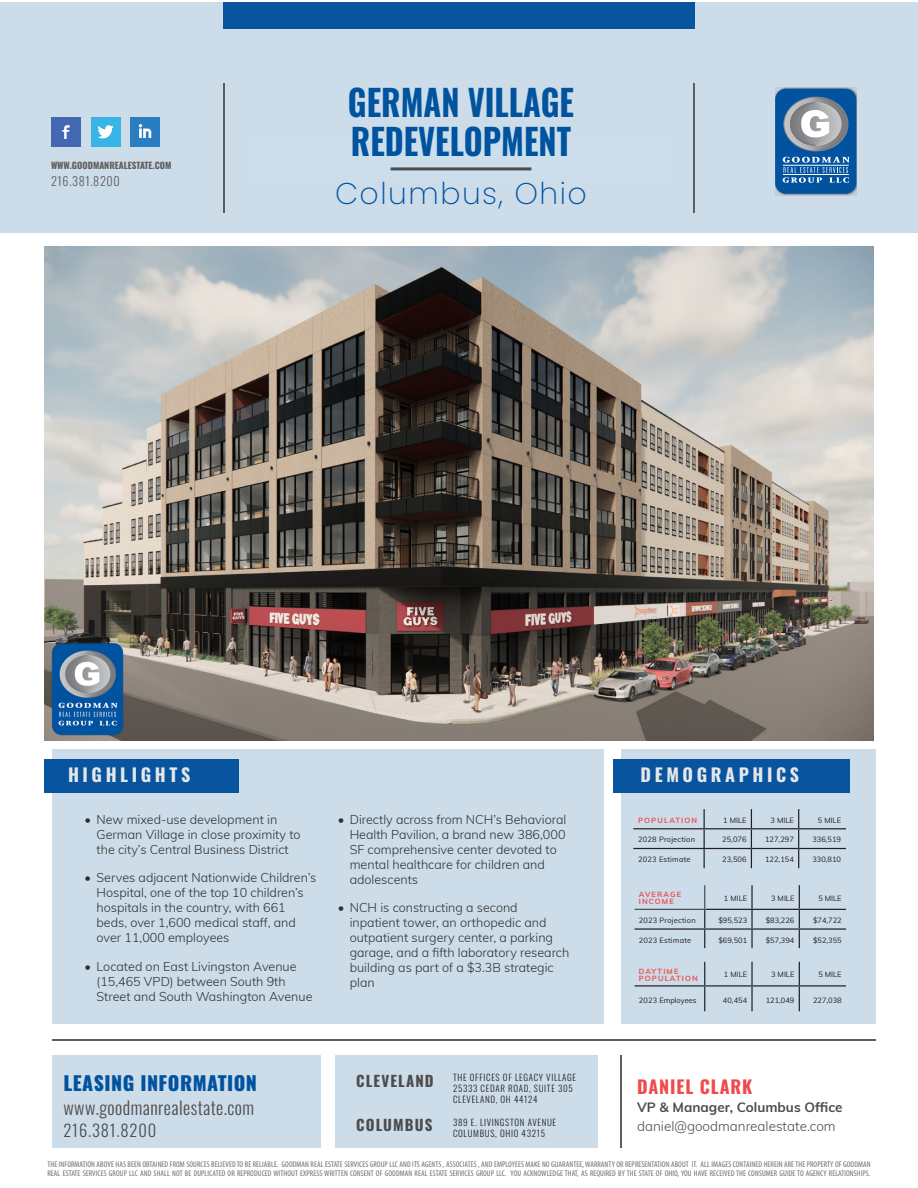
<style>
.page{position:relative;width:918px;height:1188px;background:#fff}
.page>*{position:absolute;margin:0;border:0;box-sizing:border-box;transform-origin:0 0}
.t1{font:700 36px/39px "Oswald";color:#00539f;scale:.9 1}
.t2{font:200 30px "Poppins";letter-spacing:.05em;color:#00539f}
.t3{font:800 19.5px "Oswald";letter-spacing:.025em;color:#0153a0}
.t4{font:300 18px "Oswald";letter-spacing:.025em;color:#4c4c4c}
.t5{font:700 18px "Oswald";letter-spacing:.2em;color:#e6e7e9}
.t6{font:700 18px "Oswald";letter-spacing:.05em;color:#f04b4c}
.t7{font:300 16.5px "Oswald";letter-spacing:.05em;color:#4c4c4c}
.t8{font:700 15px "Oswald";letter-spacing:.075em;color:#4c4c4c}
.t9{font:300 13.5px "Muli";color:#4a4b4c}
.t10{font:700 13.5px "Muli";color:#4a4b4c}
.t11{font:300 12.6px/15px "Muli";color:#2e2f2e}
.t12{font:300 12.15px "Oswald";letter-spacing:.05em;color:#5d5d5d}
.t13{font:300 9px/10.8px "Oswald";letter-spacing:.075em;color:#231f20}
.t14{font:700 9px "Oswald";color:#5d5d5d}
.t15{font:condensed 8.25px/9px "Myriad Pro";letter-spacing:.01em;color:#6c6d70}
.t16{font:7.5px "Muli";color:#231f20}
.t17{font:7.5px "Muli";letter-spacing:.025em;color:#231f20}
.t18{font:700 7.5px/7.5px "Muli";letter-spacing:.15em;color:#f04b4c}
</style>
<div class="page">
<div style="left:52px;top:749px;width:552px;height:275px;background:#ccdce9"></div>
<div style="left:52px;top:1055px;width:269px;height:93px;background:#ccdce9"></div>
<hr style="left:620px;top:1055px;width:2px;height:93px;background:#5d5d5d">
<hr style="left:52px;top:1039px;width:823px;height:2px;background:#5d5d5d">
<div style="left:621px;top:749px;width:254px;height:275px;background:#ccdce9"></div>
<div style="left:335px;top:1055px;width:263px;height:93px;background:#ccdce9"></div>
<div style="left:45px;top:760px;width:194px;height:33px;background:#08549f"></div>
<div style="left:614px;top:760px;width:236px;height:33px;background:#08549f"></div>
<div style="left:0;top:2px;width:918px;height:231px;background:#ccdce9"></div>
<hr style="left:223px;top:83px;width:2px;height:130px;background:#5d5d5d">
<hr style="left:693px;top:83px;width:2px;height:130px;background:#5d5d5d">
<div style="left:223px;top:2px;width:472px;height:27px;background:#08549f"></div>
<svg style="left:775px;top:88px;width:81px;height:108px"></svg>
<div style="left:775px;top:89px;width:81px;height:105px;background:#0153a0;border-radius:11px"></div>
<svg style="left:783px;top:157px;width:67px;height:26px"></svg>
<hr style="left:783px;top:174px;width:66px;height:1px;background:#fff">
<hr style="left:783px;top:165px;width:66px;height:1px;background:#fff">
<svg style="left:790px;top:97px;width:58px;height:54px"></svg>
<div style="left:784px;top:97px;width:64px;height:54px;border:1px solid #808284;border-radius:50%"></div>
<div style="left:51px;top:117px;width:30px;height:30px;background:#4468b2"></div>
<svg style="left:62px;top:125px;width:8px;height:14px"></svg>
<div style="left:91px;top:117px;width:29px;height:30px;background:#39b4e7"></div>
<svg style="left:98px;top:125px;width:16px;height:13px"></svg>
<div style="left:130px;top:117px;width:30px;height:30px;background:#287ec1"></div>
<svg style="left:139px;top:124px;width:12px;height:14px"></svg>
<img style="left:44px;top:246px;width:830px;height:495px">
<hr style="left:751px;top:885px;width:2px;height:24px;background:#231f20">
<hr style="left:705px;top:909px;width:47px;height:1px;background:#231f20">
<hr style="left:752px;top:909px;width:47px;height:1px;background:#231f20">
<hr style="left:799px;top:909px;width:47px;height:1px;background:#231f20">
<hr style="left:635px;top:928px;width:70px;height:2px;background:#231f20">
<hr style="left:705px;top:928px;width:47px;height:2px;background:#231f20">
<hr style="left:752px;top:928px;width:47px;height:2px;background:#231f20">
<svg style="left:751px;top:910px;width:2px;height:38px"></svg>
<hr style="left:799px;top:928px;width:47px;height:2px;background:#231f20">
<svg style="left:799px;top:885px;width:1px;height:63px"></svg>
<svg style="left:704px;top:885px;width:1px;height:63px"></svg>
<hr style="left:635px;top:909px;width:70px;height:1px;background:#4a4c4f">
<hr style="left:633px;top:828px;width:71px;height:1px;background:#231f20">
<hr style="left:704px;top:828px;width:47px;height:1px;background:#231f20">
<hr style="left:751px;top:828px;width:48px;height:1px;background:#231f20">
<hr style="left:799px;top:828px;width:47px;height:1px;background:#231f20">
<hr style="left:633px;top:848px;width:71px;height:1px;background:#231f20">
<hr style="left:704px;top:848px;width:47px;height:1px;background:#231f20">
<svg style="left:704px;top:809px;width:1px;height:59px"></svg>
<hr style="left:751px;top:848px;width:48px;height:1px;background:#231f20">
<svg style="left:751px;top:809px;width:1px;height:59px"></svg>
<hr style="left:799px;top:848px;width:47px;height:1px;background:#231f20">
<svg style="left:798px;top:809px;width:1px;height:59px"></svg>
<hr style="left:751px;top:962px;width:2px;height:23px;background:#231f20">
<hr style="left:635px;top:985px;width:70px;height:2px;background:#231f20">
<hr style="left:705px;top:985px;width:47px;height:2px;background:#231f20">
<svg style="left:704px;top:962px;width:1px;height:49px"></svg>
<hr style="left:752px;top:985px;width:47px;height:2px;background:#231f20">
<hr style="left:751px;top:987px;width:2px;height:24px;background:#231f20">
<hr style="left:799px;top:985px;width:47px;height:2px;background:#231f20">
<svg style="left:799px;top:962px;width:1px;height:49px"></svg>
<img style="left:51px;top:641px;width:74px;height:95px">
<hr style="left:391px;top:167px;width:140px;height:3px;background:#4a4c4f">
<p class="t14" style="left:51px;top:161px;width:122px">WWW.GOODMANREALESTATE.COM</p>
<p class="t12" style="left:51px;top:171px;width:70px">216.381.8200</p>
<h1 class="t1" style="left:348px;top:85px;width:253px">GERMAN VILLAGE<br>REDEVELOPMENT</h1>
<h2 class="t2" style="left:335px;top:176px;width:253px">Columbus, Ohio</h2>
<h3 class="t5" style="left:68px;top:766px;width:124px">HIGHLIGHTS</h3>
<h3 class="t5" style="left:641px;top:766px;width:160px">DEMOGRAPHICS</h3>
<p class="t11" style="left:97px;top:811px;width:206px;text-indent:-12px">• New mixed-use development in<br>German Village in close proximity to the city’s Central Business District</p>
<p class="t11" style="left:97px;top:870px;width:221px;text-indent:-12px">• Serves adjacent Nationwide Children’s Hospital, one of the top 10 children’s hospitals in the country, with 661 beds, over 1,600 medical staff, and over 11,000 employees</p>
<p class="t11" style="left:97px;top:958px;width:217px;text-indent:-12px">• Located on East Livingston Avenue (15,465 VPD) between South 9th<br>Street and South Washington Avenue</p>
<p class="t11" style="left:350px;top:811px;width:218px;text-indent:-12px">• Directly across from NCH’s Behavioral<br>Health Pavilion, a brand new 386,000<br>SF comprehensive center devoted to mental healthcare for children and adolescents</p>
<p class="t11" style="left:350px;top:900px;width:221px;text-indent:-12px">• NCH is constructing a second inpatient tower, an orthopedic and outpatient surgery center, a parking garage, and a fifth laboratory research building as part of a $3.3B strategic plan</p>
<p class="t18" style="left:638px;top:816px;width:60px">POPULATION</p>
<p class="t16" style="left:723px;top:815px;width:25px">1 MILE</p>
<p class="t16" style="left:771px;top:815px;width:25px">3 MILE</p>
<p class="t16" style="left:818px;top:815px;width:25px">5 MILE</p>
<p class="t17" style="left:638px;top:834px;width:58px">2028 Projection</p>
<p class="t16" style="left:722px;top:834px;width:26px">25,076</p>
<p class="t16" style="left:765px;top:834px;width:30px">127,297</p>
<p class="t16" style="left:812px;top:834px;width:30px">336,519</p>
<p class="t17" style="left:638px;top:854px;width:54px">2023 Estimate</p>
<p class="t16" style="left:722px;top:854px;width:26px">23,506</p>
<p class="t16" style="left:765px;top:854px;width:30px">122,154</p>
<p class="t16" style="left:812px;top:854px;width:30px">330,810</p>
<p class="t18" style="left:639px;top:890px;width:44px">AVERAGE<br>INCOME</p>
<p class="t16" style="left:724px;top:893px;width:25px">1 MILE</p>
<p class="t16" style="left:771px;top:893px;width:25px">3 MILE</p>
<p class="t16" style="left:818px;top:893px;width:25px">5 MILE</p>
<p class="t17" style="left:639px;top:915px;width:58px">2023 Projection</p>
<p class="t16" style="left:718px;top:915px;width:30px">$95,523</p>
<p class="t16" style="left:766px;top:915px;width:30px">$83,226</p>
<p class="t16" style="left:813px;top:915px;width:30px">$74,722</p>
<p class="t17" style="left:639px;top:935px;width:54px">2023 Estimate</p>
<p class="t16" style="left:718px;top:935px;width:30px">$69,501</p>
<p class="t16" style="left:766px;top:935px;width:30px">$57,394</p>
<p class="t16" style="left:813px;top:935px;width:30px">$52,355</p>
<p class="t18" style="left:639px;top:967px;width:60px">DAYTIME<br>POPULATION</p>
<p class="t16" style="left:724px;top:969px;width:25px">1 MILE</p>
<p class="t16" style="left:771px;top:969px;width:25px">3 MILE</p>
<p class="t16" style="left:818px;top:969px;width:25px">5 MILE</p>
<p class="t16" style="left:639px;top:995px;width:59px">2023 Employees</p>
<p class="t16" style="left:723px;top:995px;width:26px">40,454</p>
<p class="t16" style="left:766px;top:995px;width:30px">121,049</p>
<p class="t16" style="left:813px;top:995px;width:30px">227,038</p>
<p class="t13" style="left:453px;top:1071px;width:125px">THE OFFICES OF LEGACY VILLAGE<br>25333 CEDAR ROAD, SUITE 305<br>CLEVELAND, OH 44124</p>
<p class="t8" style="left:356px;top:1073px;width:79px">CLEVELAND</p>
<h3 class="t3" style="left:64px;top:1073px;width:195px">LEASING INFORMATION</h3>
<h3 class="t6" style="left:637px;top:1077px;width:117px">DANIEL CLARK</h3>
<p class="t9" style="left:637px;top:1116px;width:200px">daniel@goodmanrealestate.com</p>
<h3 class="t4" style="left:64px;top:1092px;width:192px">www.goodmanrealestate.com</h3>
<h3 class="t7" style="left:64px;top:1116px;width:94px">216.381.8200</h3>
<p class="t10" style="left:637px;top:1097px;width:207px">VP &amp; Manager, Columbus Office</p>
<p class="t13" style="left:453px;top:1116px;width:105px">389 E. LIVINGSTON AVENUE<br>COLUMBUS, OHIO 43215</p>
<p class="t8" style="left:356px;top:1117px;width:78px">COLUMBUS</p>
<p class="t15" style="left:47px;top:1160px;width:825px">THE INFORMATION ABOVE HAS BEEN OBTAINED FROM SOURCES BELIEVED TO BE RELIABLE. GOODMAN REAL ESTATE SERVICES GROUP LLC AND ITS AGENTS , ASSOCIATES , AND EMPLOYEES MAKE NO GUARANTEE, WARRANTY OR REPRESENTATION ABOUT IT. ALL IMAGES CONTAINED HEREIN ARE THE PROPERTY OF GOODMAN<br>REAL ESTATE SERVICES GROUP LLC AND SHALL NOT BE DUPLICATED OR REPRODUCED WITHOUT EXPRESS WRITTEN CONSENT OF GOODMAN REAL ESTATE SERVICES GROUP LLC. YOU ACKNOWLEDGE THAT, AS REQUIRED BY THE STATE OF OHIO, YOU HAVE RECEIVED THE CONSUMER GUIDE TO AGENCY RELATIONSHIPS.</p>
</div>
